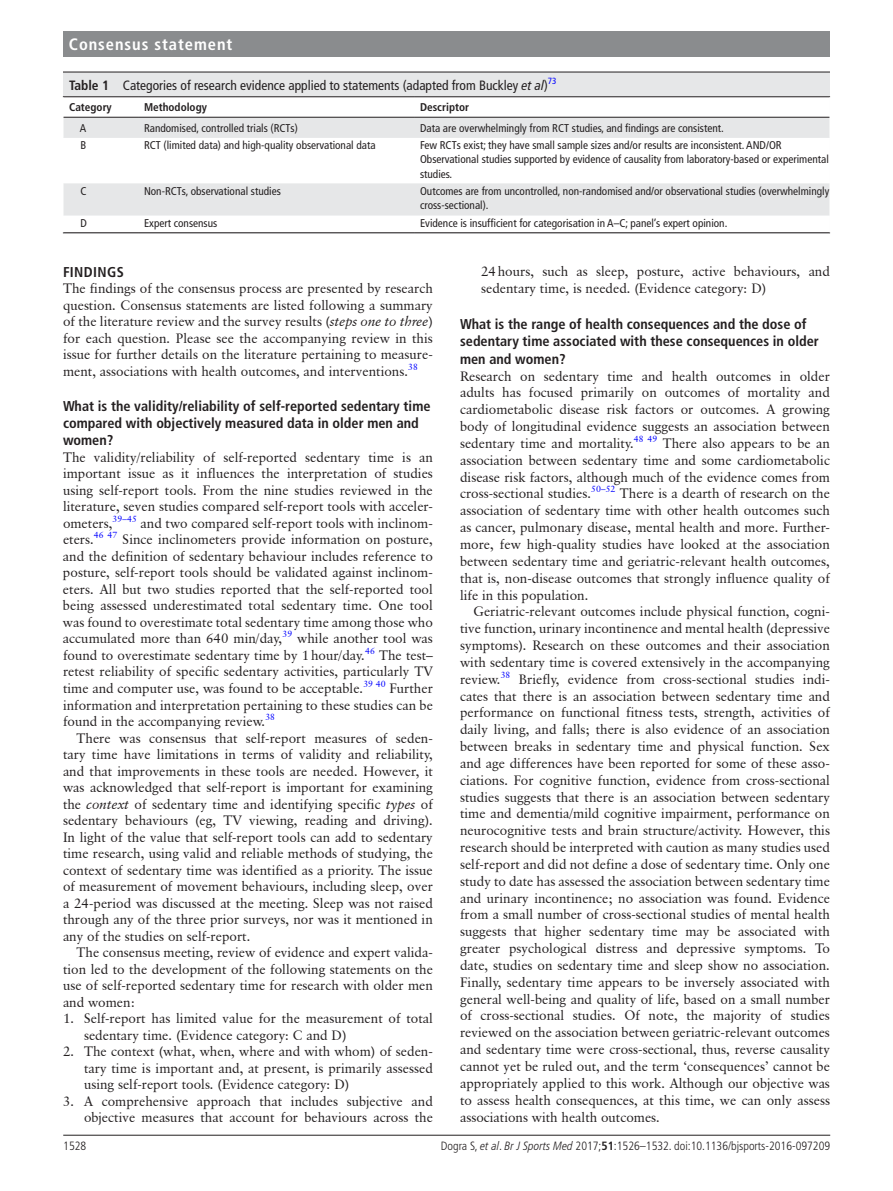
<style>
.page{position:relative;width:893px;height:1191px;background:#fff}
.page>*{position:absolute;margin:0;border:0;box-sizing:border-box;transform-origin:0 0}
.t1{font:700 condensed 16.5px "Frutiger LT Pro";letter-spacing:.055em;color:#fff}
.t2{font:700 condensed 14.25px/17.2px "Frutiger LT Pro";color:#231f20}
.t3{font:13.5px/16.8px "Classical Garamond BT";color:#231f20;text-align:justify}
.t4{font:condensed 13.5px "Frutiger LT Pro";color:#231f20}
.t5{font:300 condensed 12px "Frutiger LT Pro";color:#231f20}
.t6{font:condensed 11.25px/14.2px "Frutiger LT Pro";color:#231f20}
.t7{font:700 condensed 11.25px "Frutiger LT Pro";color:#231f20}
.t8{font:9px "Classical Garamond BT";color:#00f}
.s1{font-weight:700}
.s2{font-style:italic}
</style>
<div class="page">
<hr style="left:63px;top:1134px;width:767px;height:1px;background:#231f20">
<div style="left:63px;top:72px;width:767px;height:161px;background:#e6e7e8"></div>
<hr style="left:63px;top:72px;width:767px;height:1px;background:#231f20">
<svg style="left:64px;top:97px;width:766px;height:135px;background:#fbfbfb"></svg>
<svg style="left:64px;top:118px;width:766px;height:97px"></svg>
<hr style="left:63px;top:96px;width:75px;height:1px;background:#231f20">
<hr style="left:63px;top:117px;width:75px;height:1px;background:#231f20">
<hr style="left:138px;top:96px;width:276px;height:1px;background:#231f20">
<hr style="left:138px;top:117px;width:276px;height:1px;background:#231f20">
<hr style="left:414px;top:96px;width:416px;height:1px;background:#231f20">
<hr style="left:414px;top:117px;width:416px;height:1px;background:#231f20">
<hr style="left:63px;top:232px;width:75px;height:1px;background:#231f20">
<hr style="left:138px;top:232px;width:276px;height:1px;background:#231f20">
<hr style="left:414px;top:232px;width:416px;height:1px;background:#231f20">
<svg style="left:63px;top:97px;width:1px;height:41px"></svg>
<hr style="left:63px;top:138px;width:1px;height:46px;background:#fff">
<hr style="left:63px;top:184px;width:1px;height:31px;background:#fff">
<svg style="left:63px;top:215px;width:1px;height:17px"></svg>
<div style="left:63px;top:31px;width:767px;height:25px;background:#8a8c8e"></div>
<p class="t1" style="left:69px;top:34px;width:165px">Consensus statement</p>
<p class="t4" style="left:69px;top:78px;width:489px"><span class="s1">Table 1</span> Categories of research evidence applied to statements (adapted from Buckley <span class="s2">et al</span>)<sup>73</sup></p>
<p class="t7" style="left:69px;top:101px;width:44px">Category</p>
<p class="t7" style="left:144px;top:101px;width:64px">Methodology</p>
<p class="t7" style="left:420px;top:101px;width:50px">Descriptor</p>
<p class="t6" style="left:80px;top:121px;width:8px">A</p>
<p class="t6" style="left:144px;top:121px;width:155px">Randomised, controlled trials (RCTs)</p>
<p class="t6" style="left:420px;top:121px;width:305px">Data are overwhelmingly from RCT studies, and findings are consistent.</p>
<p class="t6" style="left:80px;top:138px;width:7px">B</p>
<p class="t6" style="left:144px;top:138px;width:233px">RCT (limited data) and high-quality observational data</p>
<p class="t6" style="left:420px;top:138px;width:410px">Few RCTs exist; they have small sample sizes and/or results are inconsistent. AND/OR<br>Observational studies supported by evidence of causality from laboratory-based or experimental studies.</p>
<p class="t6" style="left:80px;top:184px;width:8px">C</p>
<p class="t6" style="left:144px;top:184px;width:138px">Non-RCTs, observational studies</p>
<p class="t6" style="left:420px;top:184px;width:411px">Outcomes are from uncontrolled, non-randomised and/or observational studies (overwhelmingly cross-sectional).</p>
<p class="t6" style="left:80px;top:216px;width:8px">D</p>
<p class="t6" style="left:144px;top:216px;width:75px">Expert consensus</p>
<p class="t6" style="left:420px;top:216px;width:309px">Evidence is insufficient for categorisation in A–C; panel’s expert opinion.</p>
<p class="t2" style="left:63px;top:263px;width:62px">Findings</p>
<p class="t3" style="left:63px;top:280px;width:371px">The findings of the consensus process are presented by research question. Consensus statements are listed following a summary of the literature review and the survey results (<span class="s2">steps one to three</span>) for each question. Please see the accompanying review in this issue for further details on the literature pertaining to measure&shy;ment, associations with health outcomes, and interventions.<sup>38</sup></p>
<p class="t2" style="left:63px;top:397px;width:369px">What is the validity/reliability of self-reported sedentary time compared with objectively measured data in older men and women?</p>
<p class="t3" style="left:63px;top:449px;width:371px">The validity/reliability of self-reported sedentary time is an important issue as it influences the interpretation of studies using self-report tools. From the nine studies reviewed in the literature, seven studies compared self-report tools with acceler&shy;ometers,<sup>39–45</sup> and two compared self-report tools with inclinom&shy;eters.<sup>46</sup> <sup>47</sup> Since inclinometers provide information on posture, and the definition of sedentary behaviour includes reference to posture, self-report tools should be validated against inclinom&shy;eters. All but two studies reported that the self-reported tool being assessed underestimated total sedentary time. One tool was found to overestimate total sedentary time among those who accumulated more than 640 min/day,<sup>39</sup> while another tool was found to overestimate sedentary time by 1hour/day.<sup>46</sup> The test– retest reliability of specific sedentary activities, particularly TV time and computer use, was found to be acceptable.<sup>39</sup> <sup>40</sup> Further information and interpretation pertaining to these studies can be found in the accompanying review.<sup>38</sup></p>
<p class="t3" style="left:63px;top:729px;width:371px;text-indent:14px">There was consensus that self-report measures of seden&shy;tary time have limitations in terms of validity and reliability, and that improvements in these tools are needed. However, it was acknowledged that self-report is important for examining the <span class="s2">context</span> of sedentary time and identifying specific <span class="s2">types</span> of sedentary behaviours (eg, TV viewing, reading and driving).<br>In light of the value that self-report tools can add to sedentary time research, using valid and reliable methods of studying, the context of sedentary time was identified as a priority. The issue of measurement of movement behaviours, including sleep, over a 24-period was discussed at the meeting. Sleep was not raised through any of the three prior surveys, nor was it mentioned in any of the studies on self-report.</p>
<p class="t3" style="left:63px;top:944px;width:371px;text-indent:14px">The consensus meeting, review of evidence and expert valida&shy;tion led to the development of the following statements on the use of self-reported sedentary time for research with older men and women:</p>
<p class="t3" style="left:84px;top:1010px;width:350px;text-indent:-21px">1. Self-report has limited value for the measurement of total sedentary time. (Evidence category: C and D)</p>
<p class="t3" style="left:84px;top:1043px;width:350px;text-indent:-21px">2. The context (what, when, where and with whom) of seden&shy;tary time is important and, at present, is primarily assessed using self-report tools. (Evidence category: D)</p>
<p class="t3" style="left:63px;top:1092px;width:371px;text-align:right">3. A comprehensive approach that includes subjective and objective measures that account for behaviours across the</p>
<p class="t3" style="left:481px;top:263px;width:350px">24hours, such as sleep, posture, active behaviours, and sedentary time, is needed. (Evidence category: D)</p>
<p class="t2" style="left:460px;top:315px;width:360px">What is the range of health consequences and the dose of sedentary time associated with these consequences in older men and women?</p>
<p class="t3" style="left:460px;top:367px;width:371px">Research on sedentary time and health outcomes in older adults has focused primarily on outcomes of mortality and cardiometabolic disease risk factors or outcomes. A growing body of longitudinal evidence suggests an association between sedentary time and mortality.</p>
<p class="t8" style="left:634px;top:433px;width:25px">48 49</p>
<p class="t3" style="left:460px;top:434px;width:371px;text-indent:203px">There also appears to be an association between sedentary time and some cardiometabolic disease risk factors, although much of the evidence comes from cross-sectional studies.<sup>50–52</sup> There is a dearth of research on the association of sedentary time with other health outcomes such as cancer, pulmonary disease, mental health and more. Further&shy;more, few high-quality studies have looked at the association between sedentary time and geriatric-relevant health outcomes, that is, non-disease outcomes that strongly influence quality of life in this population.</p>
<p class="t3" style="left:460px;top:603px;width:371px;text-indent:14px">Geriatric-relevant outcomes include physical function, cogni&shy;tive function, urinary incontinence and mental health (depressive symptoms). Research on these outcomes and their association with sedentary time is covered extensively in the accompanying review.<sup>38</sup> Briefly, evidence from cross-sectional studies indi&shy;cates that there is an association between sedentary time and performance on functional fitness tests, strength, activities of daily living, and falls; there is also evidence of an association between breaks in sedentary time and physical function. Sex and age differences have been reported for some of these asso&shy;ciations. For cognitive function, evidence from cross-sectional studies suggests that there is an association between sedentary time and dementia/mild cognitive impairment, performance on neurocognitive tests and brain structure/activity. However, this research should be interpreted with caution as many studies used self-report and did not define a dose of sedentary time. Only one study to date has assessed the association between sedentary time and urinary incontinence; no association was found. Evidence from a small number of cross-sectional studies of mental health suggests that higher sedentary time may be associated with greater psychological distress and depressive symptoms. To date, studies on sedentary time and sleep show no association.<br>Finally, sedentary time appears to be inversely associated with general well-being and quality of life, based on a small number of cross-sectional studies. Of note, the majority of studies reviewed on the association between geriatric-relevant outcomes and sedentary time were cross-sectional, thus, reverse causality cannot yet be ruled out, and the term ‘consequences’ cannot be appropriately applied to this work. Although our objective was to assess health consequences, at this time, we can only assess associations with health outcomes.</p>
<p class="t5" style="left:63px;top:1138px;width:25px">1528</p>
<p class="t5" style="left:441px;top:1138px;width:391px">Dogra S, <span class="s2">et al</span>. <span class="s2">Br J Sports Med</span> 2017;<span class="s1">51</span>:1526–1532. doi:10.1136/bjsports-2016-097209</p>
</div>
